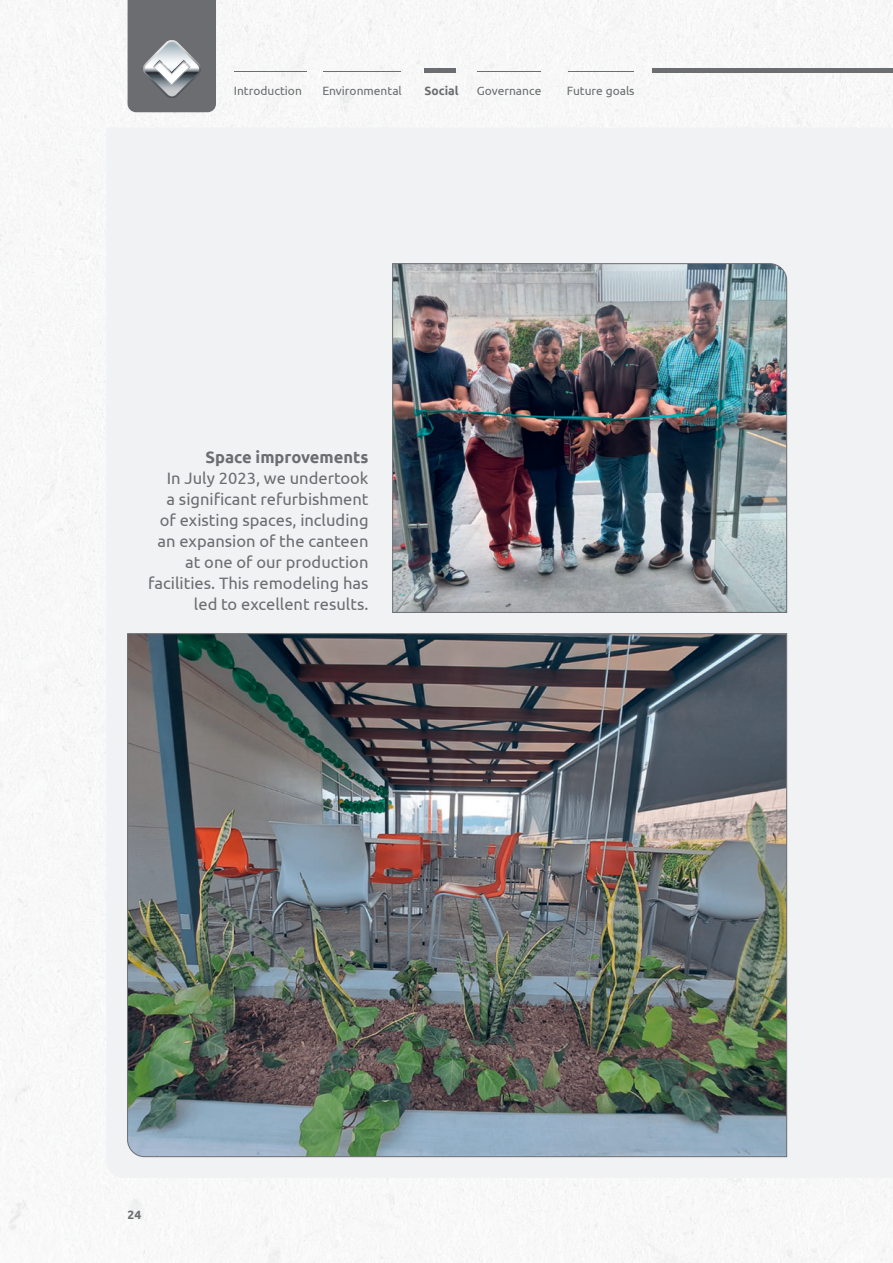
<style>
.page{position:relative;width:893px;height:1263px;background:#fff}
.page>*{position:absolute;margin:0;border:0;box-sizing:border-box;transform-origin:0 0}
.t1{font:16.5px/21px "Ubuntu";color:#6c6d70;text-align:right}
.t2{font:700 16.5px "Ubuntu";color:#6c6d70}
.t3{font:12px "Ubuntu";color:#6c6d70}
.t4{font:700 12px "Ubuntu";color:#6c6d70}
</style>
<div class="page">
<img style="left:0;top:0;width:893px;height:1263px">
<div style="left:106px;top:128px;width:787px;height:1050px;background:#f1f2f3"></div>
<img style="left:127px;top:633px;width:660px;height:524px">
<img style="left:392px;top:263px;width:395px;height:350px">
<svg style="left:128px;top:0;width:88px;height:112px"></svg>
<hr style="left:652px;top:68px;width:241px;height:4px;background:#6c6d70">
<hr style="left:234px;top:72px;width:72px;height:1px;background:#6c6d70">
<hr style="left:323px;top:72px;width:78px;height:1px;background:#6c6d70">
<hr style="left:425px;top:68px;width:31px;height:4px;background:#6c6d70">
<hr style="left:477px;top:72px;width:64px;height:1px;background:#6c6d70">
<hr style="left:568px;top:72px;width:66px;height:1px;background:#6c6d70">
<p class="t3" style="left:234px;top:84px;width:70px">Introduction</p>
<p class="t3" style="left:322px;top:84px;width:81px">Environmental</p>
<p class="t4" style="left:424px;top:84px;width:36px">Social</p>
<p class="t3" style="left:477px;top:84px;width:66px">Governance</p>
<p class="t3" style="left:567px;top:84px;width:69px">Future goals</p>
<p class="t2" style="left:205px;top:447px;width:165px">Space improvements</p>
<p class="t1" style="left:148px;top:467px;width:222px">In July 2023, we undertook<br>a significant refurbishment of existing spaces, including an expansion of the canteen at one of our production facilities. This remodeling has led to excellent results.</p>
<p class="t4" style="left:128px;top:1207px;width:15px">24</p>
</div>
